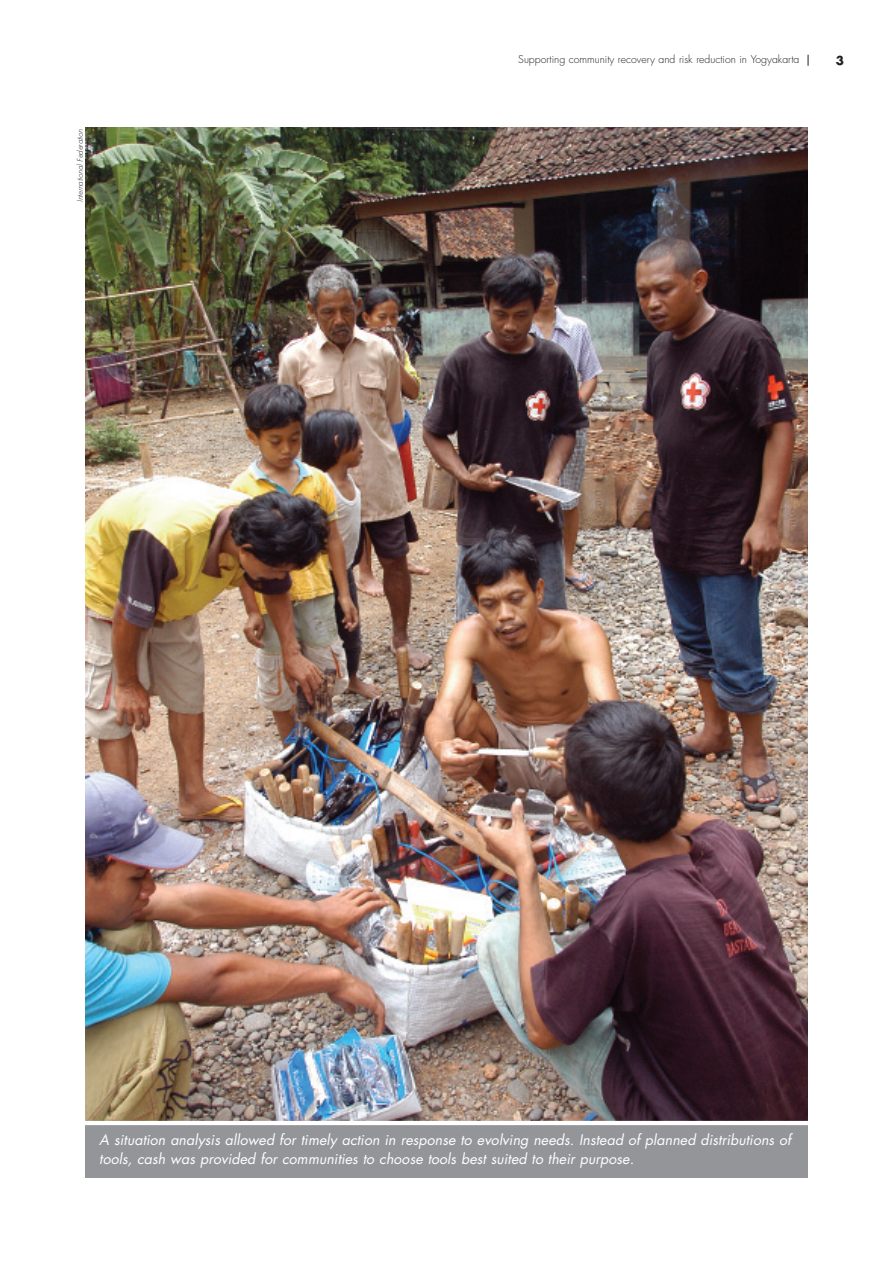
<style>
.page{position:relative;width:893px;height:1263px;background:#fff}
.page>*{position:absolute;margin:0;border:0;box-sizing:border-box;transform-origin:0 0}
.t1{font:italic 14.25px/18.8px "Futura";letter-spacing:.005em;color:#fff}
.t2{font:700 12px "Futura";color:#231f20}
.t3{font:300 10.5px "Futura";color:#231f20}
.t4{font:italic 300 7.5px "Futura";letter-spacing:.005em;color:#231f20}
</style>
<div class="page">
<img style="left:85px;top:128px;width:723px;height:993px">
<div style="left:85px;top:1123px;width:723px;height:55px;background:#939598"></div>
<hr style="left:85px;top:1121px;width:723px;height:4px;background:#fff">
<p class="t4" style="left:77px;top:202px;width:74px;rotate:-90deg">International Federation</p>
<p class="t3" style="left:518px;top:55px;width:283px">Supporting community recovery and risk reduction in Yogyakarta</p>
<p class="t2" style="left:836px;top:55px;width:10px">3</p>
<p class="t1" style="left:99px;top:1131px;width:693px">A situation analysis allowed for timely action in response to evolving needs. Instead of planned distributions of tools, cash was provided for communities to choose tools best suited to their purpose.</p>
</div>
